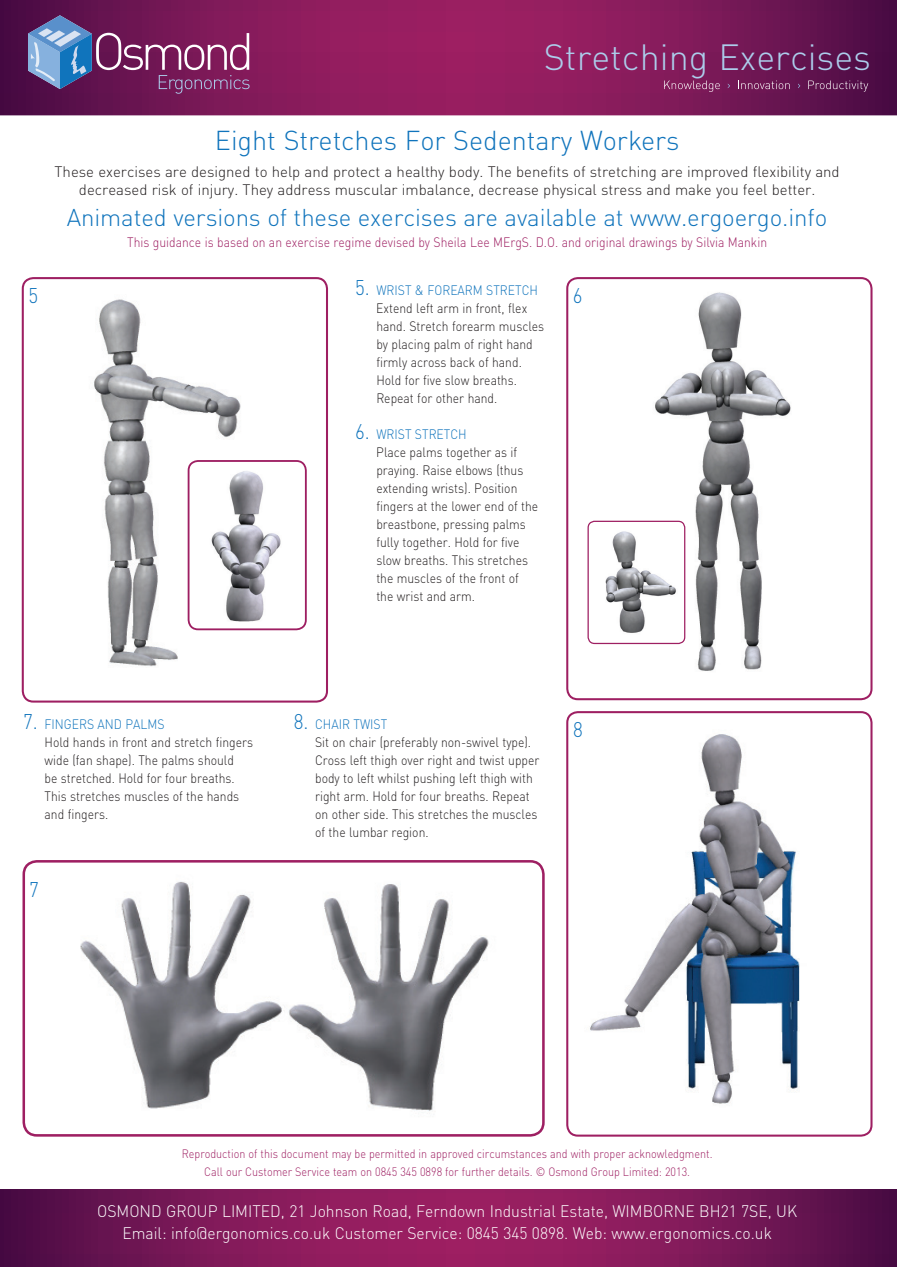
<style>
.page{position:relative;width:897px;height:1267px;background:#fff}
.page>*{position:absolute;margin:0;border:0;box-sizing:border-box;transform-origin:0 0}
.t1{font:300 36px "DINOT";color:#accdeb}
.t2{font:300 27px "DINOT";color:#1074bc}
.t3{font:300 24px "DINOT";letter-spacing:-.005em;color:#1074bc}
.t4{font:300 21px "DINOT";color:#1074bc;scale:.9 1}
.t5{font:300 16.5px/22.5px "DINOT";color:#fff;text-align:center;scale:.95 1}
.t6{font:300 15px/18px "DINOT";color:#231f20;text-align:center}
.t7{font:300 13.5px/18px "DINOT";color:#231f20;scale:.9 1}
.t8{font:300 13.5px "DINOT";color:#9e1f62;scale:.9 1}
.t9{font:300 12px/18px "DINOT";color:#9e1f62;text-align:center;scale:.9 1}
.s1{font-size:21px;color:#1074bc}
.s2{color:#1074bc}
</style>
<div class="page">
<svg style="left:0;top:0;width:897px;height:115px;background:#7e1858"></svg>
<svg style="left:0;top:1189px;width:897px;height:77px;background:#7c1857"></svg>
<img style="left:22px;top:279px;width:306px;height:423px">
<div style="left:22px;top:277px;width:306px;height:425px;border:2px solid #9e1f62;border-radius:11px"></div>
<img style="left:188px;top:460px;width:119px;height:170px">
<div style="left:188px;top:460px;width:119px;height:170px;border:2px solid #9e1f62;border-radius:10px"></div>
<img style="left:26px;top:863px;width:518px;height:273px">
<div style="left:22px;top:859px;width:522px;height:277px;border:3px solid #9e1f62;border-radius:13px"></div>
<img style="left:568px;top:277px;width:304px;height:423px">
<div style="left:566px;top:277px;width:306px;height:423px;border:2px solid #9e1f62;border-radius:11px"></div>
<img style="left:568px;top:711px;width:304px;height:425px">
<div style="left:566px;top:711px;width:306px;height:425px;border:2px solid #9e1f62;border-radius:11px"></div>
<svg style="left:28px;top:15px;width:221px;height:79px;background:#79447b"></svg>
<img style="left:587px;top:520px;width:98px;height:124px">
<div style="left:587px;top:520px;width:98px;height:124px;border:1px solid #9e1f62;border-radius:7px"></div>
<svg style="left:664px;top:80px;width:56px;height:12px"></svg>
<svg style="left:727px;top:83px;width:3px;height:5px"></svg>
<svg style="left:738px;top:80px;width:51px;height:9px"></svg>
<svg style="left:808px;top:80px;width:60px;height:12px"></svg>
<svg style="left:892px;top:1262px;width:5px;height:5px"></svg>
<h1 class="t1" style="left:544px;top:35px;width:329px">Stretching Exercises</h1>
<h2 class="t2" style="left:215px;top:124px;width:466px">Eight Stretches For Sedentary Workers</h2>
<p class="t6" style="left:55px;top:162px;width:786px">These exercises are designed to help and protect a healthy body. The benefits of stretching are improved flexibility and decreased risk of injury. They address muscular imbalance, decrease physical stress and make you feel better.</p>
<h3 class="t3" style="left:67px;top:202px;width:762px">Animated versions of these exercises are available at www.ergoergo.info</h3>
<p class="t8" style="left:127px;top:233px;width:712px">This guidance is based on an exercise regime devised by Sheila Lee MErgS. D.O. and original drawings by Silvia Mankin</p>
<p class="t7" style="left:376px;top:280px;width:188px;text-indent:-21px"><span class="s1">5.</span> <span class="s2">WRIST &amp; FOREARM STRETCH<br></span>Extend left arm in front, flex hand. Stretch forearm muscles by placing palm of right hand firmly across back of hand.<br>Hold for five slow breaths.<br>Repeat for other hand.</p>
<p class="t7" style="left:376px;top:424px;width:181px;text-indent:-21px"><span class="s1">6.</span> <span class="s2">WRIST STRETCH<br></span>Place palms together as if praying. Raise elbows (thus extending wrists). Position fingers at the lower end of the breastbone, pressing palms fully together. Hold for five slow breaths. This stretches the muscles of the front of the wrist and arm.</p>
<h3 class="t4" style="left:29px;top:282px;width:12px">5</h3>
<h3 class="t4" style="left:573px;top:282px;width:12px">6</h3>
<p class="t7" style="left:45px;top:714px;width:233px;text-indent:-21px"><span class="s1">7.</span> <span class="s2">FINGERS AND PALMS<br></span>Hold hands in front and stretch fingers wide (fan shape). The palms should<br>be stretched. Hold for four breaths.<br>This stretches muscles of the hands and fingers.</p>
<p class="t7" style="left:315px;top:714px;width:251px;text-indent:-21px"><span class="s1">8.</span> <span class="s2">CHAIR TWIST<br></span>Sit on chair (preferably non-swivel type).<br>Cross left thigh over right and twist upper body to left whilst pushing left thigh with right arm. Hold for four breaths. Repeat on other side. This stretches the muscles of the lumbar region.</p>
<h3 class="t4" style="left:29px;top:876px;width:12px">7</h3>
<h3 class="t4" style="left:573px;top:716px;width:12px">8</h3>
<p class="t9" style="left:182px;top:1144px;width:591px">Reproduction of this document may be permitted in approved circumstances and with proper acknowledgment.<br>Call our Customer Service team on 0845 345 0898 for further details. © Osmond Group Limited: 2013.</p>
<p class="t5" style="left:97px;top:1198px;width:738px">OSMOND GROUP LIMITED, 21 Johnson Road, Ferndown Industrial Estate, WIMBORNE BH21 7SE, UK<br>Email: info@ergonomics.co.uk Customer Service: 0845 345 0898. Web: www.ergonomics.co.uk</p>
</div>
